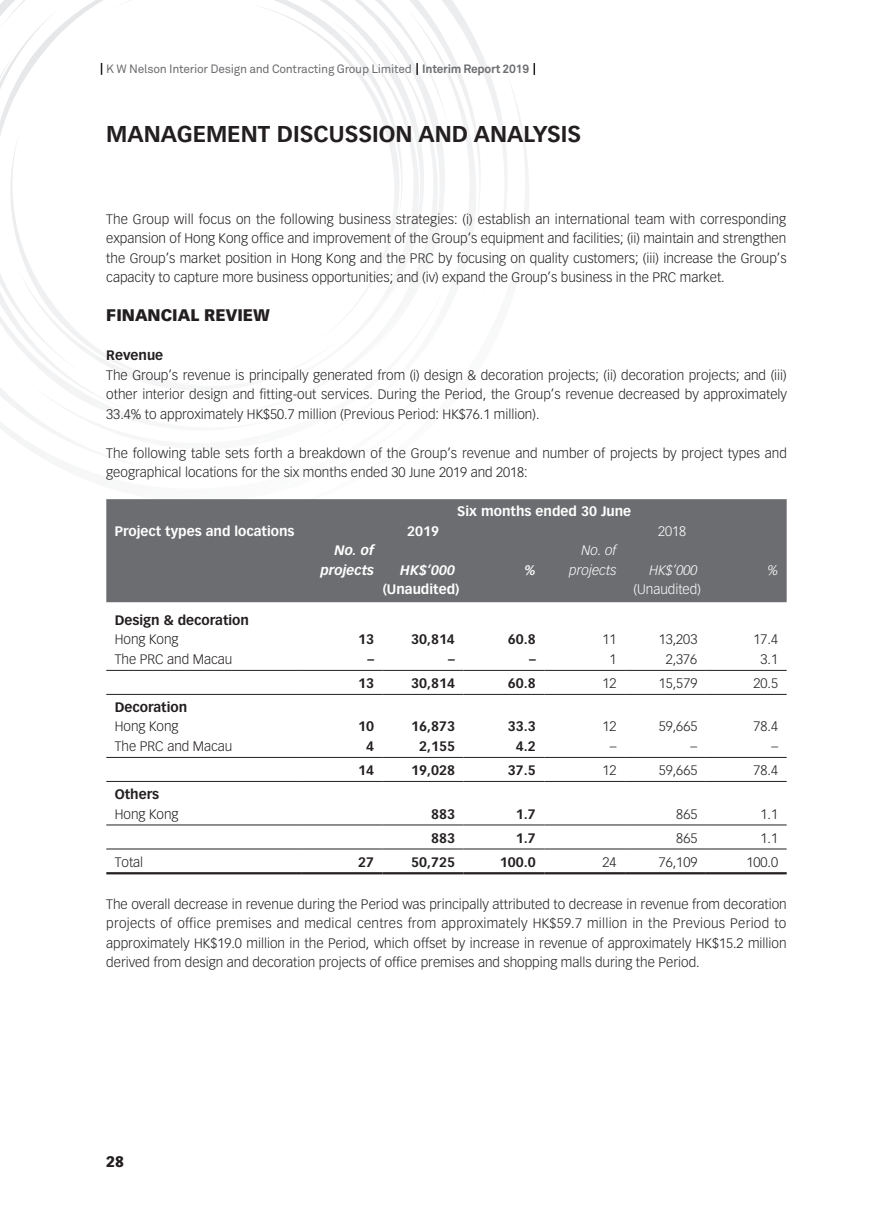
<style>
.page{position:relative;width:893px;height:1212px;background:#fff}
.page>*{position:absolute;margin:0;border:0;box-sizing:border-box;transform-origin:0 0}
.t1{font:700 22.5px "Vectora LT Std";color:#231f20}
.t2{font:900 16.5px "Vectora LT Std";color:#231f20}
.t3{font:900 15px "Vectora LT Std";color:#231f20}
.t4{font:300 13.5px/19.5px "Vectora LT Std";color:#231f20;text-align:justify}
.t5{font:700 13.5px "Vectora LT Std";color:#231f20}
.t6{font:700 13.5px "Vectora LT Std";color:#fff}
.t7{font:italic 700 13.5px/19.5px "Vectora LT Std";color:#fff;text-align:right}
.t8{font:italic 300 13.5px/19.5px "Vectora LT Std";color:#fff;text-align:right}
.t9{font:300 13.5px "Vectora LT Std";color:#fff}
.t10{font:12px "Akkurat Pro";letter-spacing:-.02em;color:#6c6d70}
.s1{font-weight:700}
</style>
<div class="page">
<svg style="left:0;top:0;width:535px;height:447px"></svg>
<div style="left:106px;top:499px;width:681px;height:103px;background:#6c6d70"></div>
<hr style="left:106px;top:670px;width:196px;height:1px;background:#231f20">
<hr style="left:302px;top:670px;width:81px;height:1px;background:#231f20">
<hr style="left:383px;top:670px;width:80px;height:1px;background:#231f20">
<hr style="left:463px;top:670px;width:81px;height:1px;background:#231f20">
<hr style="left:544px;top:670px;width:81px;height:1px;background:#231f20">
<hr style="left:625px;top:670px;width:81px;height:1px;background:#231f20">
<hr style="left:706px;top:670px;width:81px;height:1px;background:#231f20">
<hr style="left:106px;top:694px;width:196px;height:1px;background:#231f20">
<hr style="left:302px;top:694px;width:81px;height:1px;background:#231f20">
<hr style="left:383px;top:694px;width:80px;height:1px;background:#231f20">
<hr style="left:463px;top:694px;width:81px;height:1px;background:#231f20">
<hr style="left:544px;top:694px;width:81px;height:1px;background:#231f20">
<hr style="left:625px;top:694px;width:81px;height:1px;background:#231f20">
<hr style="left:706px;top:694px;width:81px;height:1px;background:#231f20">
<hr style="left:106px;top:757px;width:196px;height:1px;background:#231f20">
<hr style="left:302px;top:757px;width:81px;height:1px;background:#231f20">
<hr style="left:383px;top:757px;width:80px;height:1px;background:#231f20">
<hr style="left:463px;top:757px;width:81px;height:1px;background:#231f20">
<hr style="left:544px;top:757px;width:81px;height:1px;background:#231f20">
<hr style="left:625px;top:757px;width:81px;height:1px;background:#231f20">
<hr style="left:706px;top:757px;width:81px;height:1px;background:#231f20">
<hr style="left:106px;top:781px;width:196px;height:1px;background:#231f20">
<hr style="left:302px;top:781px;width:81px;height:1px;background:#231f20">
<hr style="left:383px;top:781px;width:80px;height:1px;background:#231f20">
<hr style="left:463px;top:781px;width:81px;height:1px;background:#231f20">
<hr style="left:544px;top:781px;width:81px;height:1px;background:#231f20">
<hr style="left:625px;top:781px;width:81px;height:1px;background:#231f20">
<hr style="left:706px;top:781px;width:81px;height:1px;background:#231f20">
<hr style="left:106px;top:824px;width:196px;height:1px;background:#231f20">
<hr style="left:302px;top:824px;width:81px;height:1px;background:#231f20">
<hr style="left:383px;top:824px;width:80px;height:1px;background:#231f20">
<hr style="left:463px;top:824px;width:81px;height:1px;background:#231f20">
<hr style="left:544px;top:824px;width:81px;height:1px;background:#231f20">
<hr style="left:625px;top:824px;width:81px;height:1px;background:#231f20">
<hr style="left:706px;top:824px;width:81px;height:1px;background:#231f20">
<hr style="left:106px;top:848px;width:196px;height:1px;background:#231f20">
<hr style="left:302px;top:848px;width:81px;height:1px;background:#231f20">
<hr style="left:383px;top:848px;width:80px;height:1px;background:#231f20">
<hr style="left:463px;top:848px;width:81px;height:1px;background:#231f20">
<hr style="left:544px;top:848px;width:81px;height:1px;background:#231f20">
<hr style="left:625px;top:848px;width:81px;height:1px;background:#231f20">
<hr style="left:706px;top:848px;width:81px;height:1px;background:#231f20">
<hr style="left:106px;top:872px;width:196px;height:2px;background:#231f20">
<hr style="left:302px;top:872px;width:81px;height:2px;background:#231f20">
<hr style="left:383px;top:872px;width:80px;height:2px;background:#231f20">
<hr style="left:463px;top:872px;width:81px;height:2px;background:#231f20">
<hr style="left:544px;top:872px;width:81px;height:2px;background:#231f20">
<hr style="left:625px;top:872px;width:81px;height:2px;background:#231f20">
<hr style="left:706px;top:872px;width:81px;height:2px;background:#231f20">
<p class="t10" style="left:106px;top:62px;width:424px">K W Nelson Interior Design and Contracting Group Limited <span class="s1">Interim Report 2019</span></p>
<h1 class="t1" style="left:106px;top:120px;width:476px">MANAGEMENT DISCUSSION AND ANALYSIS</h1>
<p class="t4" style="left:106px;top:209px;width:682px">The Group will focus on the following business strategies: (i) establish an international team with corresponding expansion of Hong Kong office and improvement of the Group’s equipment and facilities; (ii) maintain and strengthen the Group’s market position in Hong Kong and the PRC by focusing on quality customers; (iii) increase the Group’s capacity to capture more business opportunities; and (iv) expand the Group’s business in the PRC market.</p>
<p class="t2" style="left:106px;top:305px;width:165px">FINANCIAL REVIEW</p>
<p class="t5" style="left:106px;top:347px;width:58px">Revenue</p>
<p class="t4" style="left:106px;top:365px;width:682px">The Group’s revenue is principally generated from (i) design &amp; decoration projects; (ii) decoration projects; and (iii) other interior design and fitting-out services. During the Period, the Group’s revenue decreased by approximately 33.4% to approximately HK$50.7 million (Previous Period: HK$76.1 million).</p>
<p class="t4" style="left:106px;top:443px;width:682px">The following table sets forth a breakdown of the Group’s revenue and number of projects by project types and geographical locations for the six months ended 30 June 2019 and 2018:</p>
<p class="t6" style="left:457px;top:503px;width:175px">Six months ended 30 June</p>
<p class="t6" style="left:115px;top:523px;width:181px">Project types and locations</p>
<p class="t6" style="left:407px;top:523px;width:33px">2019</p>
<p class="t9" style="left:658px;top:523px;width:30px">2018</p>
<p class="t7" style="left:320px;top:541px;width:55px">No. of projects</p>
<p class="t8" style="left:569px;top:541px;width:49px">No. of projects</p>
<p class="t7" style="left:400px;top:560px;width:56px">HK$’000</p>
<p class="t7" style="left:524px;top:560px;width:13px">%</p>
<p class="t8" style="left:650px;top:560px;width:49px">HK$’000</p>
<p class="t8" style="left:767px;top:560px;width:12px">%</p>
<p class="t6" style="left:383px;top:581px;width:78px">(Unaudited)</p>
<p class="t9" style="left:634px;top:582px;width:69px">(Unaudited)</p>
<p class="t5" style="left:115px;top:612px;width:136px">Design &amp; decoration</p>
<p class="t4" style="left:115px;top:630px;width:65px">Hong Kong</p>
<p class="t5" style="left:358px;top:631px;width:17px">13</p>
<p class="t5" style="left:411px;top:631px;width:45px">30,814</p>
<p class="t5" style="left:508px;top:631px;width:29px">60.8</p>
<p class="t4" style="left:602px;top:630px;width:16px">11</p>
<p class="t4" style="left:659px;top:630px;width:40px">13,203</p>
<p class="t4" style="left:754px;top:630px;width:26px">17.4</p>
<p class="t4" style="left:115px;top:649px;width:119px">The PRC and Macau</p>
<p class="t5" style="left:367px;top:651px;width:8px">–</p>
<p class="t5" style="left:448px;top:651px;width:8px">–</p>
<p class="t5" style="left:529px;top:651px;width:8px">–</p>
<p class="t4" style="left:609px;top:649px;width:9px">1</p>
<p class="t4" style="left:666px;top:649px;width:33px">2,376</p>
<p class="t4" style="left:761px;top:649px;width:19px">3.1</p>
<p class="t5" style="left:358px;top:675px;width:17px">13</p>
<p class="t5" style="left:411px;top:675px;width:45px">30,814</p>
<p class="t5" style="left:508px;top:675px;width:29px">60.8</p>
<p class="t4" style="left:602px;top:674px;width:16px">12</p>
<p class="t4" style="left:659px;top:674px;width:40px">15,579</p>
<p class="t4" style="left:754px;top:674px;width:26px">20.5</p>
<p class="t5" style="left:115px;top:699px;width:74px">Decoration</p>
<p class="t4" style="left:115px;top:717px;width:65px">Hong Kong</p>
<p class="t5" style="left:358px;top:718px;width:17px">10</p>
<p class="t5" style="left:411px;top:718px;width:45px">16,873</p>
<p class="t5" style="left:508px;top:718px;width:29px">33.3</p>
<p class="t4" style="left:602px;top:717px;width:16px">12</p>
<p class="t4" style="left:659px;top:717px;width:40px">59,665</p>
<p class="t4" style="left:754px;top:717px;width:26px">78.4</p>
<p class="t4" style="left:115px;top:737px;width:119px">The PRC and Macau</p>
<p class="t5" style="left:366px;top:738px;width:9px">4</p>
<p class="t5" style="left:419px;top:738px;width:37px">2,155</p>
<p class="t5" style="left:516px;top:738px;width:21px">4.2</p>
<p class="t4" style="left:610px;top:737px;width:8px">–</p>
<p class="t4" style="left:691px;top:737px;width:8px">–</p>
<p class="t4" style="left:771px;top:737px;width:8px">–</p>
<p class="t5" style="left:358px;top:762px;width:17px">14</p>
<p class="t5" style="left:411px;top:762px;width:45px">19,028</p>
<p class="t5" style="left:508px;top:762px;width:29px">37.5</p>
<p class="t4" style="left:602px;top:761px;width:16px">12</p>
<p class="t4" style="left:659px;top:761px;width:40px">59,665</p>
<p class="t4" style="left:754px;top:761px;width:26px">78.4</p>
<p class="t5" style="left:115px;top:786px;width:46px">Others</p>
<p class="t4" style="left:115px;top:804px;width:65px">Hong Kong</p>
<p class="t5" style="left:431px;top:805px;width:25px">883</p>
<p class="t5" style="left:516px;top:805px;width:21px">1.7</p>
<p class="t4" style="left:676px;top:804px;width:23px">865</p>
<p class="t4" style="left:761px;top:804px;width:19px">1.1</p>
<p class="t5" style="left:431px;top:829px;width:25px">883</p>
<p class="t5" style="left:516px;top:829px;width:21px">1.7</p>
<p class="t4" style="left:676px;top:828px;width:23px">865</p>
<p class="t4" style="left:761px;top:828px;width:19px">1.1</p>
<p class="t4" style="left:115px;top:852px;width:30px">Total</p>
<p class="t5" style="left:358px;top:853px;width:17px">27</p>
<p class="t5" style="left:411px;top:853px;width:45px">50,725</p>
<p class="t5" style="left:500px;top:853px;width:37px">100.0</p>
<p class="t4" style="left:602px;top:852px;width:16px">24</p>
<p class="t4" style="left:659px;top:852px;width:40px">76,109</p>
<p class="t4" style="left:747px;top:852px;width:33px">100.0</p>
<p class="t4" style="left:106px;top:894px;width:682px">The overall decrease in revenue during the Period was principally attributed to decrease in revenue from decoration projects of office premises and medical centres from approximately HK$59.7 million in the Previous Period to approximately HK$19.0 million in the Period, which offset by increase in revenue of approximately HK$15.2 million derived from design and decoration projects of office premises and shopping malls during the Period.</p>
<p class="t3" style="left:106px;top:1152px;width:19px">28</p>
</div>
